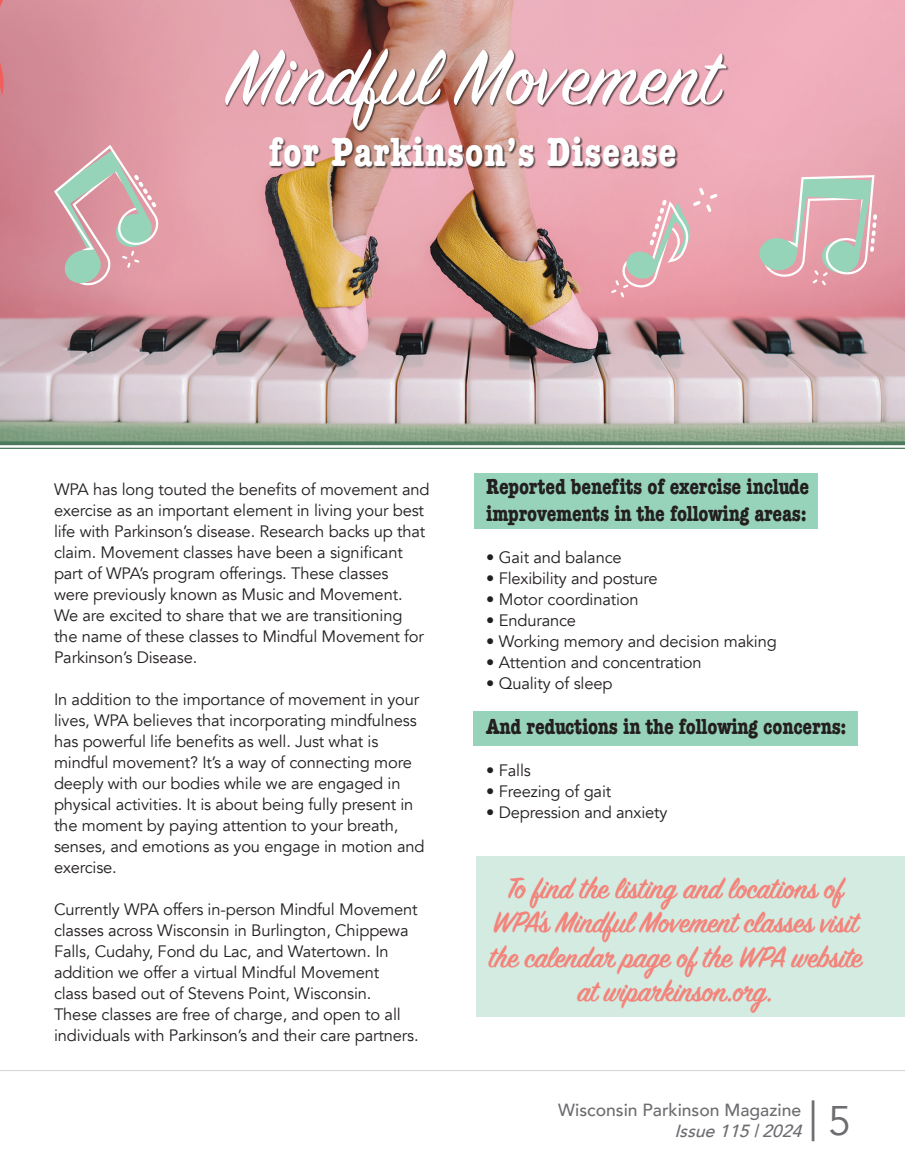
<style>
.page{position:relative;width:905px;height:1175px;background:#fff}
.page>*{position:absolute;margin:0;border:0;box-sizing:border-box;transform-origin:0 0}
.t1{font:87px "Sign Painter House Script";color:#fff}
.t2{font:700 condensed 42px "American Typewriter";letter-spacing:.02em;color:#fff}
.t3{font:40.8px "Minion Pro";color:#6c6d70}
.t4{font:600 33px/34.5px "Sign Painter House Script";letter-spacing:-.01em;color:#f3847c;text-align:center}
.t5{font:700 condensed 22.5px/27px "American Typewriter";letter-spacing:-.01em;color:#231f20}
.t6{font:500 17.55px "Avenir";color:#6c6d70}
.t7{font:italic 500 17.55px "Avenir";color:#6c6d70}
.t8{font:16.5px/21px "Avenir";letter-spacing:-.01em;color:#231f20}
.s1{font-family:"Avenir";font-size:41.25px}
</style>
<div class="page">
<div style="left:476px;top:856px;width:428px;height:161px;background:#d3ebe0"></div>
<div style="left:473px;top:473px;width:344px;height:56px;background:#97d3ba"></div>
<div style="left:473px;top:711px;width:385px;height:34px;background:#97d3ba"></div>
<div style="left:0;top:0;width:904px;height:443px;background:#231f20;opacity:.42"></div>
<div style="left:270px;top:137px;width:408px;height:32px;background:#231f20;opacity:.75"></div>
<div style="left:224px;top:48px;width:505px;height:85px;background:#231f20;opacity:.75"></div>
<svg style="left:0;top:441px;width:904px;height:4px;background:#507e5f"></svg>
<hr style="left:0;top:448px;width:904px;height:1px;background:#4a7a5b">
<hr style="left:0;top:1070px;width:904px;height:1px;background:#d1d2d4">
<svg style="left:0;top:0;width:9px;height:199px;background:#cf818d"></svg>
<svg style="left:54px;top:145px;width:104px;height:140px;background:#ccabac"></svg>
<svg style="left:759px;top:175px;width:118px;height:110px;background:#d2b6b6"></svg>
<svg style="left:611px;top:188px;width:106px;height:109px;background:#e4acb4"></svg>
<p class="t1" style="left:227px;top:24px;width:493px">Mindful Movement</p>
<p class="t2" style="left:269px;top:118px;width:409px">for Parkinson’s Disease</p>
<p class="t8" style="left:54px;top:479px;width:377px">WPA has long touted the benefits of movement and exercise as an important element in living your best life with Parkinson’s disease. Research backs up that claim. Movement classes have been a significant part of WPA’s program offerings. These classes<br>were previously known as Music and Movement.<br>We are excited to share that we are transitioning the name of these classes to Mindful Movement for Parkinson’s Disease.</p>
<p class="t8" style="left:54px;top:689px;width:372px">In addition to the importance of movement in your lives, WPA believes that incorporating mindfulness has powerful life benefits as well. Just what is mindful movement? It’s a way of connecting more deeply with our bodies while we are engaged in physical activities. It is about being fully present in the moment by paying attention to your breath, senses, and emotions as you engage in motion and exercise.</p>
<p class="t8" style="left:54px;top:899px;width:366px">Currently WPA offers in-person Mindful Movement classes across Wisconsin in Burlington, Chippewa Falls, Cudahy, Fond du Lac, and Watertown. In addition we offer a virtual Mindful Movement<br>class based out of Stevens Point, Wisconsin.<br>These classes are free of charge, and open to all individuals with Parkinson’s and their care partners.</p>
<p class="t5" style="left:486px;top:472px;width:324px">Reported benefits of exercise include improvements in the following areas:</p>
<p class="t8" style="left:486px;top:547px;width:137px">• Gait and balance</p>
<p class="t8" style="left:486px;top:568px;width:173px">• Flexibility and posture</p>
<p class="t8" style="left:486px;top:589px;width:154px">• Motor coordination</p>
<p class="t8" style="left:486px;top:610px;width:91px">• Endurance</p>
<p class="t8" style="left:486px;top:631px;width:292px">• Working memory and decision making</p>
<p class="t8" style="left:486px;top:652px;width:217px">• Attention and concentration</p>
<p class="t8" style="left:486px;top:673px;width:128px">• Quality of sleep</p>
<p class="t5" style="left:486px;top:712px;width:362px">And reductions in the following concerns:</p>
<p class="t8" style="left:486px;top:760px;width:46px">• Falls</p>
<p class="t8" style="left:486px;top:781px;width:126px">• Freezing of gait</p>
<p class="t8" style="left:486px;top:802px;width:183px">• Depression and anxiety</p>
<p class="t4" style="left:489px;top:873px;width:374px">To find the listing and locations of<br>WPA’s Mindful Movement classes visit the calendar page of the WPA website at wiparkinson.org.</p>
<p class="t3" style="left:807px;top:1090px;width:45px">| <span class="s1">5</span></p>
<p class="t6" style="left:558px;top:1094px;width:244px">Wisconsin Parkinson Magazine</p>
<p class="t7" style="left:674px;top:1115px;width:136px">Issue115|2024</p>
</div>
